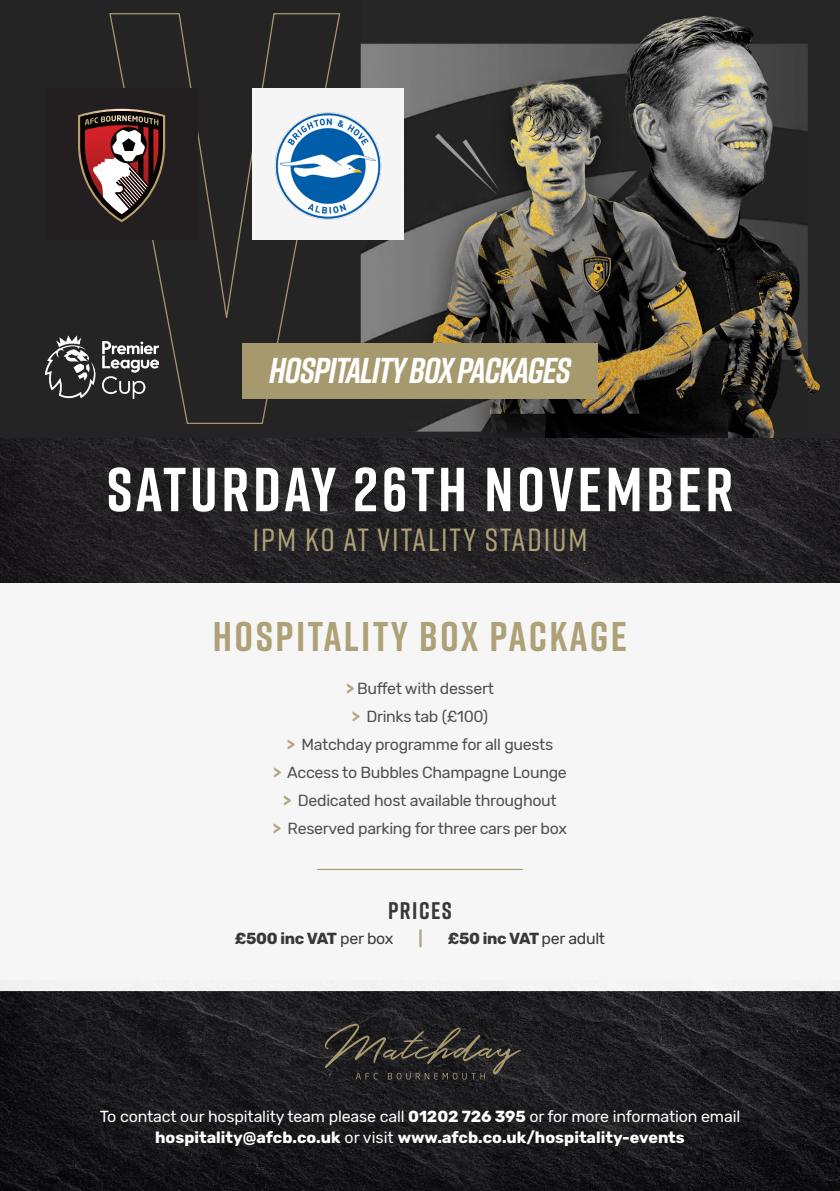
<style>
.page{position:relative;width:840px;height:1191px;background:#fff}
.page>*{position:absolute;margin:0;border:0;box-sizing:border-box;transform-origin:0 0}
.t1{font:700 62px "Rift";letter-spacing:.06em;color:#fff}
.t2{font:700 41.4px "Rift";letter-spacing:.06em;color:#aea177}
.t3{font:italic 700 35.8px "Rift";letter-spacing:-.03em;color:#fff}
.t4{font:500 32px "Rift";letter-spacing:.06em;color:#aea177}
.t5{font:700 24px "Rift";letter-spacing:.06em;color:#383839}
.t6{font:16px "Rubik";letter-spacing:-.02em;color:#4e4f50}
.t7{font:16px/21px "Rubik";letter-spacing:-.01em;color:#fff;text-align:center}
.t8{font:700 16px "Rubik";letter-spacing:-.02em;color:#383839}
.t9{font:700 16px "Rubik";color:#b4a780}
.s1{font-weight:700;color:#b4a780}
.s2{font-weight:400}
.s3{font-weight:700}
</style>
<div class="page">
<div style="left:0;top:583px;width:839px;height:409px;background:#f6f6f6"></div>
<img style="left:0;top:991px;width:839px;height:200px">
<img style="left:0;top:391px;width:839px;height:192px">
<svg style="left:324px;top:1023px;width:196px;height:56px;background:#312f2b"></svg>
<hr style="left:317px;top:869px;width:205px;height:1px;background:#a7996e">
<svg style="left:0;top:0;width:839px;height:391px;background:#474540"></svg>
<div style="left:108px;top:12px;width:233px;height:412px;background:#242424"></div>
<div style="left:46px;top:88px;width:151px;height:152px;background:#231f20"></div>
<svg style="left:78px;top:109px;width:87px;height:113px"></svg>
<img style="left:46px;top:335px;width:112px;height:63px">
<div style="left:242px;top:343px;width:355px;height:55px;background:#a7996e"></div>
<div style="left:252px;top:88px;width:151px;height:152px;background:#f5f5f6"></div>
<img style="left:274px;top:112px;width:108px;height:108px">
<p class="t3" style="left:269px;top:345px;width:303px">HOSPITALITY BOX PACKAGES</p>
<p class="t1" style="left:106px;top:445px;width:628px">SATURDAY 26TH NOVEMBER</p>
<p class="t4" style="left:252px;top:517px;width:336px">1PM KO AT VITALITY STADIUM</p>
<p class="t2" style="left:213px;top:606px;width:416px">HOSPITALITY BOX PACKAGE</p>
<p class="t6" style="left:346px;top:680px;width:149px"><span class="s1">&gt;</span> Buffet with dessert</p>
<p class="t6" style="left:351px;top:708px;width:138px"><span class="s1">&gt;</span> Drinks tab (£100)</p>
<p class="t6" style="left:286px;top:736px;width:268px"><span class="s1">&gt;</span> Matchday programme for all guests</p>
<p class="t6" style="left:273px;top:764px;width:295px"><span class="s1">&gt;</span> Access to Bubbles Champagne Lounge</p>
<p class="t6" style="left:283px;top:792px;width:275px"><span class="s1">&gt;</span> Dedicated host available throughout</p>
<p class="t6" style="left:273px;top:820px;width:295px"><span class="s1">&gt;</span> Reserved parking for three cars per box</p>
<p class="t5" style="left:388px;top:893px;width:65px">PRICES</p>
<p class="t8" style="left:235px;top:929px;width:160px">£500 inc VAT <span class="s2">per box</span></p>
<p class="t9" style="left:418px;top:929px;width:6px">|</p>
<p class="t8" style="left:447px;top:929px;width:159px">£50 inc VAT <span class="s2">per adult</span></p>
<p class="t7" style="left:100px;top:1106px;width:641px">To contact our hospitality team please call <span class="s3">01202 726 395</span> or for more information email <span class="s3">hospitality@afcb.co.uk</span> or visit <span class="s3">www.afcb.co.uk/hospitality-events</span></p>
</div>
